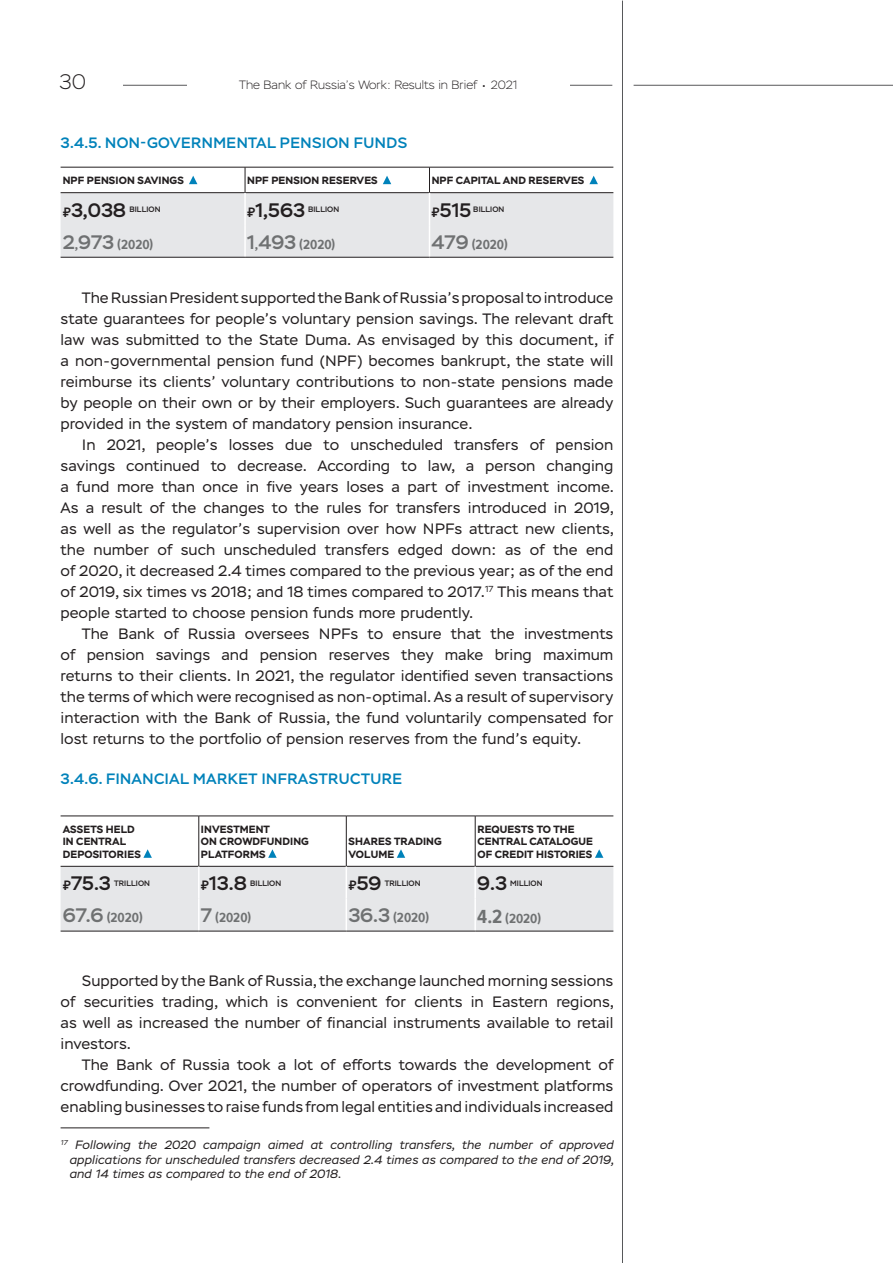
<style>
.page{position:relative;width:893px;height:1263px;background:#fff}
.page>*{position:absolute;margin:0;border:0;box-sizing:border-box;transform-origin:0 0}
.t1{font:200 27px "Stem";color:#231f20}
.t2{font:200 21px "Stem";color:#231f20}
.Текст_таблицы_раздел{font:500 19.5px "Stem";color:#231f20}
.Текст_таблицы_раздел-2{font:500 19.5px "Stem";color:#6f7172}
.Текст{font:15px/21px "Stem Text";color:#231f20;text-align:justify}
.ПодРаздел{font:500 15px "Stem";letter-spacing:.03em;color:#0082ba}
.Текст_таблицы_раздел-3{font:700 13.5px "Proxima Nova A Cond";color:#6f7172}
.Текст_таблицы_раздел-4{font:700 13.5px "Proxima Nova Cond";color:#6f7172}
.Сноска{font:italic 12px/14.4px "Stem Text";color:#231f20;text-align:justify}
.t3{font:200 12px "Stem";color:#231f20}
.Головные_в_таблицу_р{font:700 10.5px/12.6px "Stem";letter-spacing:.01em;color:#231f20}
.Текст_таблицы_раздел-5{font:500 7.8px "Stem";letter-spacing:.01em;color:#231f20}
.s1{font-size:13.5px}
.s2{font-family:"Proxima Nova A Cond";font-weight:700;font-size:13.5px}
.s3{font-family:"Proxima Nova Cond";font-weight:700;font-size:13.5px}
.s4{font-family:"Stem";font-weight:500;font-size:19.5px}
.s5{font-family:"Proxima Nova A Cond"}
.s6{font-size:19.5px}
</style>
<div class="page">
<hr style="left:634px;top:85px;width:259px;height:1px;background:#57585a">
<hr style="left:187px;top:85px;width:425px;height:1px;background:#57585a">
<hr style="left:60px;top:85px;width:127px;height:1px;background:#57585a">
<div style="left:187px;top:64px;width:383px;height:42px;background:#fff"></div>
<div style="left:60px;top:64px;width:63px;height:42px;background:#fff"></div>
<hr style="left:622px;top:1px;width:1px;height:1262px;background:#57585a">
<div style="left:61px;top:867px;width:552px;height:64px;background:#e6e7e9"></div>
<hr style="left:61px;top:816px;width:138px;height:1px;background:#231f20">
<hr style="left:199px;top:816px;width:147px;height:1px;background:#231f20">
<hr style="left:199px;top:816px;width:1px;height:50px;background:#231f20">
<hr style="left:346px;top:816px;width:129px;height:1px;background:#231f20">
<hr style="left:346px;top:816px;width:1px;height:50px;background:#231f20">
<hr style="left:475px;top:816px;width:138px;height:1px;background:#231f20">
<hr style="left:61px;top:866px;width:138px;height:1px;background:#231f20">
<hr style="left:199px;top:866px;width:147px;height:1px;background:#231f20">
<hr style="left:346px;top:866px;width:129px;height:1px;background:#231f20">
<hr style="left:475px;top:866px;width:138px;height:1px;background:#231f20">
<hr style="left:198px;top:866px;width:2px;height:33px;background:#fff">
<hr style="left:346px;top:866px;width:1px;height:33px;background:#fff">
<hr style="left:474px;top:866px;width:2px;height:33px;background:#fff">
<hr style="left:198px;top:899px;width:2px;height:32px;background:#fff">
<hr style="left:346px;top:899px;width:1px;height:32px;background:#fff">
<hr style="left:474px;top:899px;width:2px;height:32px;background:#fff">
<hr style="left:475px;top:816px;width:1px;height:50px;background:#231f20">
<hr style="left:61px;top:931px;width:138px;height:1px;background:#231f20">
<hr style="left:199px;top:931px;width:147px;height:1px;background:#231f20">
<hr style="left:346px;top:931px;width:129px;height:1px;background:#231f20">
<hr style="left:475px;top:931px;width:138px;height:1px;background:#231f20">
<svg style="left:143px;top:849px;width:9px;height:9px"></svg>
<svg style="left:268px;top:849px;width:9px;height:9px"></svg>
<svg style="left:397px;top:849px;width:8px;height:9px"></svg>
<svg style="left:595px;top:849px;width:8px;height:9px"></svg>
<hr style="left:61px;top:1127px;width:148px;height:1px;background:#231f20">
<hr style="left:61px;top:257px;width:184px;height:1px;background:#231f20">
<hr style="left:245px;top:257px;width:184px;height:1px;background:#231f20">
<hr style="left:429px;top:257px;width:184px;height:1px;background:#231f20">
<svg style="left:61px;top:167px;width:552px;height:90px"></svg>
<h2 class="t2" style="left:60px;top:70px;width:28px">30</h2>
<p class="t3" style="left:491px;top:78px;width:28px">2021</p>
<p class="t3" style="left:239px;top:78px;width:239px">The Bank of Russia’s Work: Results in Brief</p>
<h1 class="t1" style="left:481px;top:69px;width:8px">·</h1>
<p class="ПодРаздел" style="left:61px;top:133px;width:348px">3.4.5. NON-GOVERNMENTAL PENSION FUNDS</p>
<p class="Головные_в_таблицу_р" style="left:63px;top:174px;width:123px">NPF PENSION SAVINGS</p>
<p class="Головные_в_таблицу_р" style="left:247px;top:174px;width:132px">NPF PENSION RESERVES</p>
<p class="Головные_в_таблицу_р" style="left:432px;top:174px;width:154px">NPF CAPITAL AND RESERVES</p>
<p class="Текст_таблицы_раздел" style="left:63px;top:198px;width:65px"><span class="s1">₽</span>3,038</p>
<p class="Текст_таблицы_раздел-5" style="left:129px;top:205px;width:33px">BILLION</p>
<p class="Текст_таблицы_раздел" style="left:247px;top:198px;width:59px"><span class="s1">₽</span>1,563</p>
<p class="Текст_таблицы_раздел-5" style="left:308px;top:205px;width:33px">BILLION</p>
<p class="Текст_таблицы_раздел" style="left:432px;top:198px;width:41px"><span class="s1">₽</span>515</p>
<p class="Текст_таблицы_раздел-5" style="left:473px;top:205px;width:33px">BILLION</p>
<p class="Текст_таблицы_раздел-2" style="left:63px;top:230px;width:92px">2<span class="s1">,</span>973 <span class="s2">(</span><span class="s3">2020</span><span class="s2">)</span></p>
<p class="Текст_таблицы_раздел-2" style="left:247px;top:230px;width:90px">1<span class="s1">,</span>493 <span class="s2">(</span><span class="s3">2020</span><span class="s2">)</span></p>
<p class="Текст_таблицы_раздел-4" style="left:432px;top:234px;width:78px"><span class="s4">479</span> <span class="s5">(</span>2020<span class="s5">)</span></p>
<p class="Текст" style="left:61px;top:288px;width:554px;text-indent:21px">The Russian President supported the Bank of Russia’s proposal to introduce state guarantees for people’s voluntary pension savings. The relevant draft law was submitted to the State Duma. As envisaged by this document, if a non-governmental pension fund (NPF) becomes bankrupt, the state will reimburse its clients’ voluntary contributions to non-state pensions made by people on their own or by their employers. Such guarantees are already provided in the system of mandatory pension insurance.</p>
<p class="Текст" style="left:61px;top:435px;width:555px;text-indent:21px">In 2021, people’s losses due to unscheduled transfers of pension savings continued to decrease. According to law, a person changing a fund more than once in five years loses a part of investment income.<br>As a result of the changes to the rules for transfers introduced in 2019, as well as the regulator’s supervision over how NPFs attract new clients, the number of such unscheduled transfers edged down: as of the end of 2020, it decreased 2.4 times compared to the previous year; as of the end of 2019, six times vs 2018; and 18 times compared to 2017.<sup>17</sup> This means that people started to choose pension funds more prudently.</p>
<p class="Текст" style="left:61px;top:624px;width:554px;text-indent:21px">The Bank of Russia oversees NPFs to ensure that the investments of pension savings and pension reserves they make bring maximum returns to their clients. In 2021, the regulator identified seven transactions the terms of which were recognised as non-optimal. As a result of supervisory interaction with the Bank of Russia, the fund voluntarily compensated for lost returns to the portfolio of pension reserves from the fund’s equity.</p>
<p class="ПодРаздел" style="left:61px;top:769px;width:343px">3.4.6. FINANCIAL MARKET INFRASTRUCTURE</p>
<p class="Головные_в_таблицу_р" style="left:63px;top:823px;width:80px">ASSETS HELD<br>IN CENTRAL<br>DEPOSITORIES</p>
<p class="Головные_в_таблицу_р" style="left:201px;top:823px;width:109px">INVESTMENT<br>ON CROWDFUNDING<br>PLATFORMS</p>
<p class="Головные_в_таблицу_р" style="left:348px;top:835px;width:95px">SHARES TRADING<br>VOLUME</p>
<p class="Головные_в_таблицу_р" style="left:477px;top:823px;width:117px">REQUESTS TO THE<br>CENTRAL CATALOGUE<br>OF CREDIT HISTORIES</p>
<p class="Текст_таблицы_раздел" style="left:63px;top:871px;width:50px"><span class="s1">₽</span>75.3</p>
<p class="Текст_таблицы_раздел-5" style="left:114px;top:878px;width:37px">TRILLION</p>
<p class="Текст_таблицы_раздел" style="left:201px;top:871px;width:48px"><span class="s1">₽</span>13.8</p>
<p class="Текст_таблицы_раздел-5" style="left:250px;top:878px;width:33px">BILLION</p>
<p class="Текст_таблицы_раздел" style="left:348px;top:871px;width:35px"><span class="s1">₽</span>59</p>
<p class="Текст_таблицы_раздел-5" style="left:385px;top:878px;width:37px">TRILLION</p>
<p class="Текст_таблицы_раздел" style="left:477px;top:871px;width:31px">9.3</p>
<p class="Текст_таблицы_раздел-5" style="left:510px;top:878px;width:34px">MILLION</p>
<p class="Текст_таблицы_раздел-3" style="left:63px;top:908px;width:82px"><span class="s4">67.6</span> (2020)</p>
<p class="Текст_таблицы_раздел-3" style="left:201px;top:908px;width:52px"><span class="s4">7</span> (2020)</p>
<p class="Текст_таблицы_раздел-3" style="left:348px;top:908px;width:82px"><span class="s4">36.3</span> (2020)</p>
<p class="Текст_таблицы_раздел-3" style="left:477px;top:908px;width:65px"><span class="s6">4.2</span> (2020)</p>
<p class="Текст" style="left:61px;top:970px;width:555px;text-indent:21px">Supported by the Bank of Russia, the exchange launched morning sessions of securities trading, which is convenient for clients in Eastern regions, as well as increased the number of financial instruments available to retail investors.</p>
<p class="Текст" style="left:61px;top:1054px;width:554px;text-indent:21px">The Bank of Russia took a lot of efforts towards the development of crowdfunding. Over 2021, the number of operators of investment platforms enabling businesses to raise funds from legal entities and individuals increased</p>
<p class="Сноска" style="left:69px;top:1138px;width:546px;text-indent:-9px"><sup>17</sup> Following the 2020 campaign aimed at controlling transfers, the number of approved applications for unscheduled transfers decreased 2.4 times as compared to the end of 2019, and 14 times as compared to the end of 2018.</p>
</div>
